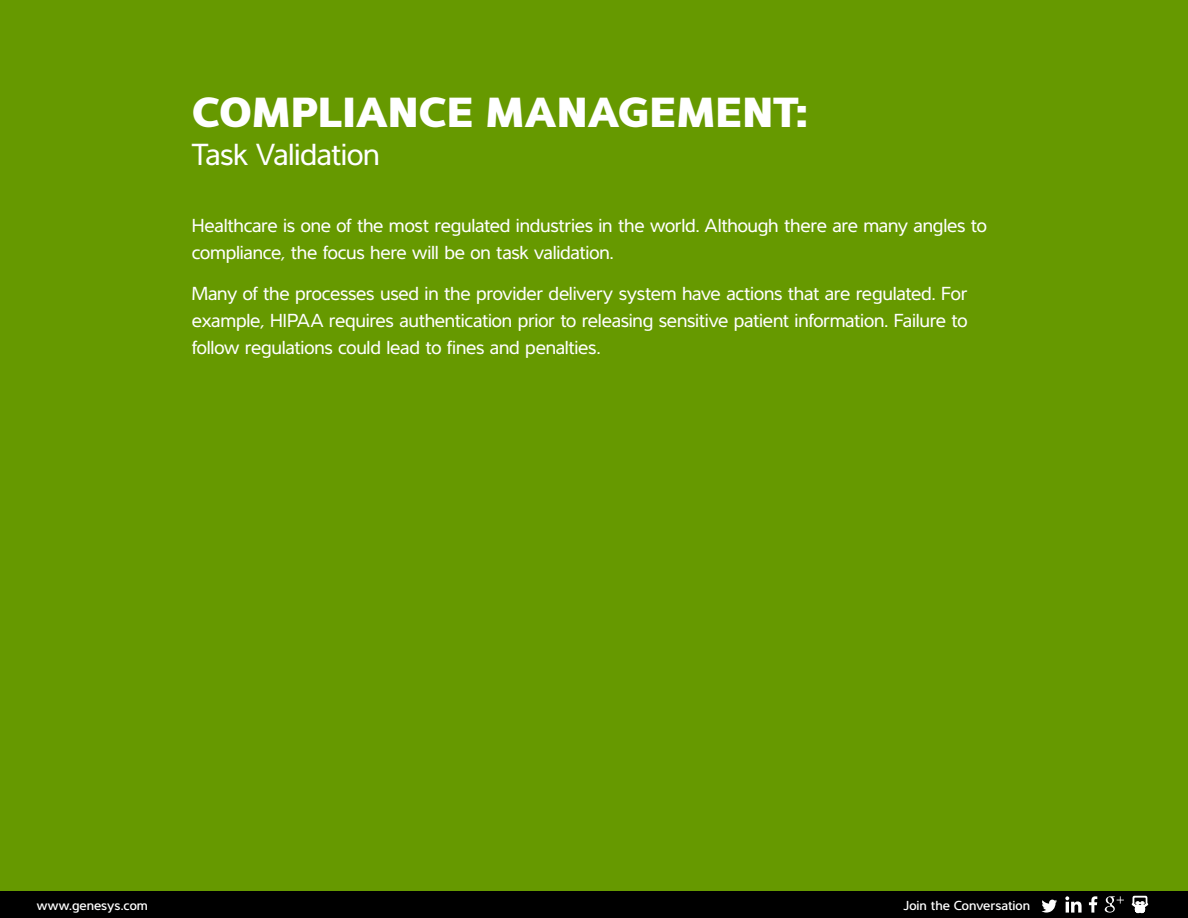
<style>
.page{position:relative;width:1188px;height:918px;background:#fff}
.page>*{position:absolute;margin:0;border:0;box-sizing:border-box;transform-origin:0 0}
.t1{font:900 43.5px "Interval Pro";letter-spacing:-.005em;color:#fff}
.t2{font:31.5px "Interval";letter-spacing:-.015em;color:#fff}
.t3{font:19.5px/27px "Interval";letter-spacing:-.015em;color:#fff}
.t4{font:500 13.5px "Interval";color:#fff}
</style>
<div class="page">
<div style="left:0;top:0;width:1188px;height:917px;background:#690"></div>
<div style="left:0;top:891px;width:1188px;height:27px;background:#000"></div>
<svg style="left:1065px;top:896px;width:17px;height:17px"></svg>
<svg style="left:1041px;top:900px;width:16px;height:13px"></svg>
<svg style="left:1089px;top:896px;width:8px;height:17px"></svg>
<svg style="left:1105px;top:896px;width:19px;height:17px"></svg>
<svg style="left:1132px;top:895px;width:16px;height:19px"></svg>
<div style="left:1139px;top:906px;width:6px;height:7px;background:#fff;border-radius:50%"></div>
<div style="left:1139px;top:906px;width:6px;height:7px;border:1px solid #fff;border-radius:50%"></div>
<h1 class="t1" style="left:192px;top:79px;width:617px">COMPLIANCE MANAGEMENT:</h1>
<h2 class="t2" style="left:192px;top:136px;width:190px">Task Validation</h2>
<p class="t3" style="left:192px;top:212px;width:796px">Healthcare is one of the most regulated industries in the world. Although there are many angles to compliance, the focus here will be on task validation.</p>
<p class="t3" style="left:192px;top:280px;width:777px;text-align:justify">Many of the processes used in the provider delivery system have actions that are regulated. For example, HIPAA requires authentication prior to releasing sensitive patient information. Failure to follow regulations could lead to fines and penalties.</p>
<p class="t4" style="left:37px;top:897px;width:113px">www.genesys.com</p>
<p class="t4" style="left:903px;top:897px;width:128px">Join the Conversation</p>
</div>
